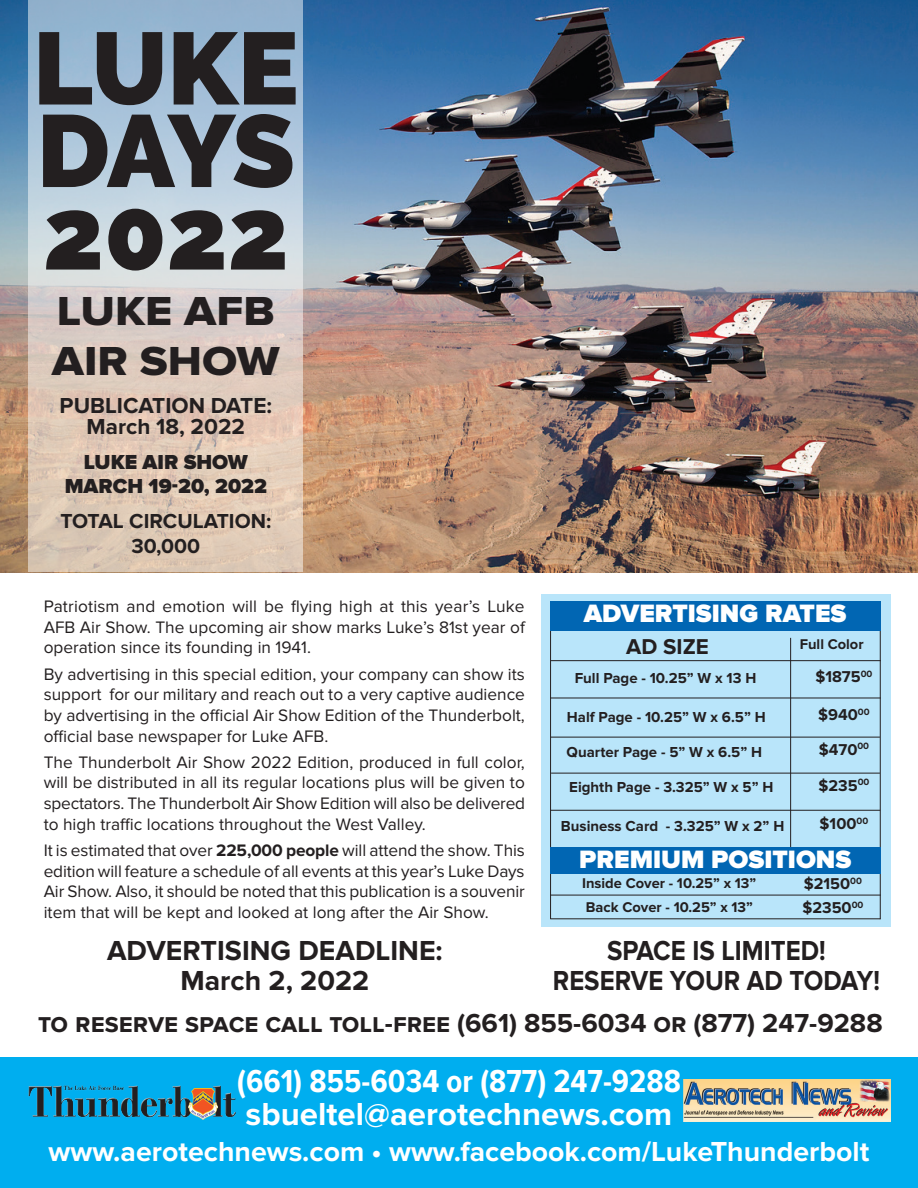
<style>
.page{position:relative;width:918px;height:1188px;background:#fff}
.page>*{position:absolute;margin:0;border:0;box-sizing:border-box;transform-origin:0 0}
.t1{font:900 102px/82.5px "Raleway";color:#231f20;text-align:justify}
.t2{font:42px/50.4px "Proxima Nova Extrabld";color:#231f20;scale:1.1 1}
.t3{font:700 33px "Proxima Nova Cond";color:#fff}
.t4{font:700 33px "Proxima Nova";color:#fff}
.t5{font:700 28.5px "Proxima Nova";color:#fff}
.t6{font:700 28.5px/30px "Proxima Nova";color:#231f20;text-align:center;scale:.9 1}
.t7{font:700 28.5px/30px "Proxima Nova";color:#231f20;text-align:center}
.t8{font:700 27px "Proxima Nova";color:#231f20}
.t9{font:900 26.1px "Proxima Nova";color:#fff}
.t10{font:700 22.5px/21px "Proxima Nova";color:#231f20;text-align:center}
.t11{font:700 22.35px "Proxima Nova";color:#231f20}
.t12{font:900 21px/24px "Proxima Nova";color:#231f20;text-align:center}
.t13{font:700 21px/25.2px "Proxima Nova";color:#231f20;text-align:center}
.t14{font:17.25px/20.7px "Proxima Nova";color:#231f20;text-align:justify}
.t15{font:700 16.35px/34.7px "Proxima Nova";color:#231f20}
.t16{font:700 15px "Proxima Nova";color:#231f20}
.t17{font:700 14.7px/23.7px "Proxima Nova";color:#231f20}
.s1{font-weight:700}
</style>
<div class="page">
<div style="left:0;top:1058px;width:918px;height:130px;background:#00aeef"></div>
<img style="left:0;top:0;width:918px;height:572px">
<svg style="left:29px;top:0;width:274px;height:571px;background:#c8c9cb"></svg>
<img style="left:684px;top:1080px;width:207px;height:41px">
<div style="left:542px;top:594px;width:349px;height:333px;background:#b9e5fa"></div>
<hr style="left:790px;top:638px;width:1px;height:209px;background:#231f20">
<hr style="left:880px;top:628px;width:1px;height:291px;background:#231f20">
<hr style="left:550px;top:631px;width:1px;height:288px;background:#231f20">
<hr style="left:551px;top:660px;width:330px;height:1px;background:#231f20">
<hr style="left:550px;top:698px;width:331px;height:1px;background:#231f20">
<hr style="left:551px;top:737px;width:329px;height:1px;background:#231f20">
<hr style="left:551px;top:773px;width:329px;height:1px;background:#231f20">
<div style="left:550px;top:847px;width:331px;height:27px;background:#0166b3"></div>
<hr style="left:550px;top:895px;width:331px;height:1px;background:#231f20">
<div style="left:550px;top:602px;width:331px;height:29px;background:#0166b3"></div>
<hr style="left:551px;top:810px;width:329px;height:1px;background:#231f20">
<hr style="left:551px;top:918px;width:330px;height:1px;background:#231f20">
<img style="left:29px;top:1086px;width:207px;height:32px">
<img style="left:188px;top:1089px;width:29px;height:30px">
<h1 class="t1" style="left:33px;top:28px;width:267px">LUKE DAYS 2022</h1>
<h2 class="t2" style="left:52px;top:287px;width:209px">LUKE AFB<br>AIR SHOW</h2>
<h3 class="t10" style="left:60px;top:396px;width:214px">PUBLICATION DATE:<br>March 18, 2022</h3>
<p class="t12" style="left:65px;top:450px;width:204px">LUKE AIR SHOW<br>MARCH 19-20, 2022</p>
<p class="t13" style="left:60px;top:509px;width:213px">TOTAL CIRCULATION:<br>30,000</p>
<p class="t14" style="left:44px;top:596px;width:483px">Patriotism and emotion will be flying high at this year’s Luke AFB Air Show. The upcoming air show marks Luke’s 81st year of operation since its founding in 1941.</p>
<p class="t14" style="left:44px;top:664px;width:483px">By advertising in this special edition, your company can show its support for our military and reach out to a very captive audience by advertising in the official Air Show Edition of the Thunderbolt, official base newspaper for Luke AFB.</p>
<p class="t14" style="left:44px;top:752px;width:483px">The Thunderbolt Air Show 2022 Edition, produced in full color, will be distributed in all its regular locations plus will be given to spectators. The Thunderbolt Air Show Edition will also be delivered to high traffic locations throughout the West Valley.</p>
<p class="t14" style="left:44px;top:840px;width:483px">It is estimated that over <span class="s1">225,000 people</span> will attend the show. This edition will feature a schedule of all events at this year’s Luke Days Air Show. Also, it should be noted that this publication is a souvenir item that will be kept and looked at long after the Air Show.</p>
<h3 class="t9" style="left:584px;top:598px;width:264px">ADVERTISING RATES</h3>
<p class="t11" style="left:626px;top:634px;width:84px">AD SIZE</p>
<p class="t16" style="left:575px;top:669px;width:183px">Full Page - 10.25” W x 13 H</p>
<p class="t16" style="left:567px;top:708px;width:200px">Half Page - 10.25” W x 6.5” H</p>
<p class="t16" style="left:567px;top:743px;width:197px">Quarter Page - 5” W x 6.5” H</p>
<p class="t16" style="left:569px;top:778px;width:206px">Eighth Page - 3.325” W x 5” H</p>
<p class="t17" style="left:800px;top:633px;width:65px">Full Color</p>
<p class="t15" style="left:815px;top:660px;width:59px">$1875<sup>00</sup></p>
<p class="t15" style="left:818px;top:698px;width:53px">$940<sup>00 </sup>$470<sup>00</sup></p>
<p class="t15" style="left:818px;top:768px;width:52px">$235<sup>00</sup></p>
<p class="t16" style="left:561px;top:818px;width:225px">Business Card - 3.325” W x 2” H</p>
<p class="t15" style="left:820px;top:807px;width:50px">$100<sup>00</sup></p>
<h3 class="t9" style="left:579px;top:844px;width:274px">PREMIUM POSITIONS</h3>
<p class="t17" style="left:582px;top:872px;width:176px">Inside Cover - 10.25” x 13”<br>Back Cover - 10.25” x 13”</p>
<p class="t15" style="left:802px;top:872px;width:63px;line-height:23.7px">$2150<sup>00 </sup>$2350<sup>00</sup></p>
<h3 class="t7" style="left:107px;top:936px;width:337px">ADVERTISING DEADLINE:<br>March 2, 2022</h3>
<h3 class="t6" style="left:553px;top:936px;width:365px">SPACE IS LIMITED!<br>RESERVE YOUR AD TODAY!</h3>
<h3 class="t8" style="left:38px;top:1008px;width:846px">to reserve space call toll-free (661) 855-6034 or (877) 247-9288</h3>
<h3 class="t3" style="left:237px;top:1063px;width:446px">(661) 855-6034 or (877) 247-9288</h3>
<h3 class="t4" style="left:246px;top:1095px;width:428px">sbueltel@aerotechnews.com</h3>
<h3 class="t5" style="left:49px;top:1135px;width:822px">www.aerotechnews.com • www.facebook.com/LukeThunderbolt</h3>
</div>
